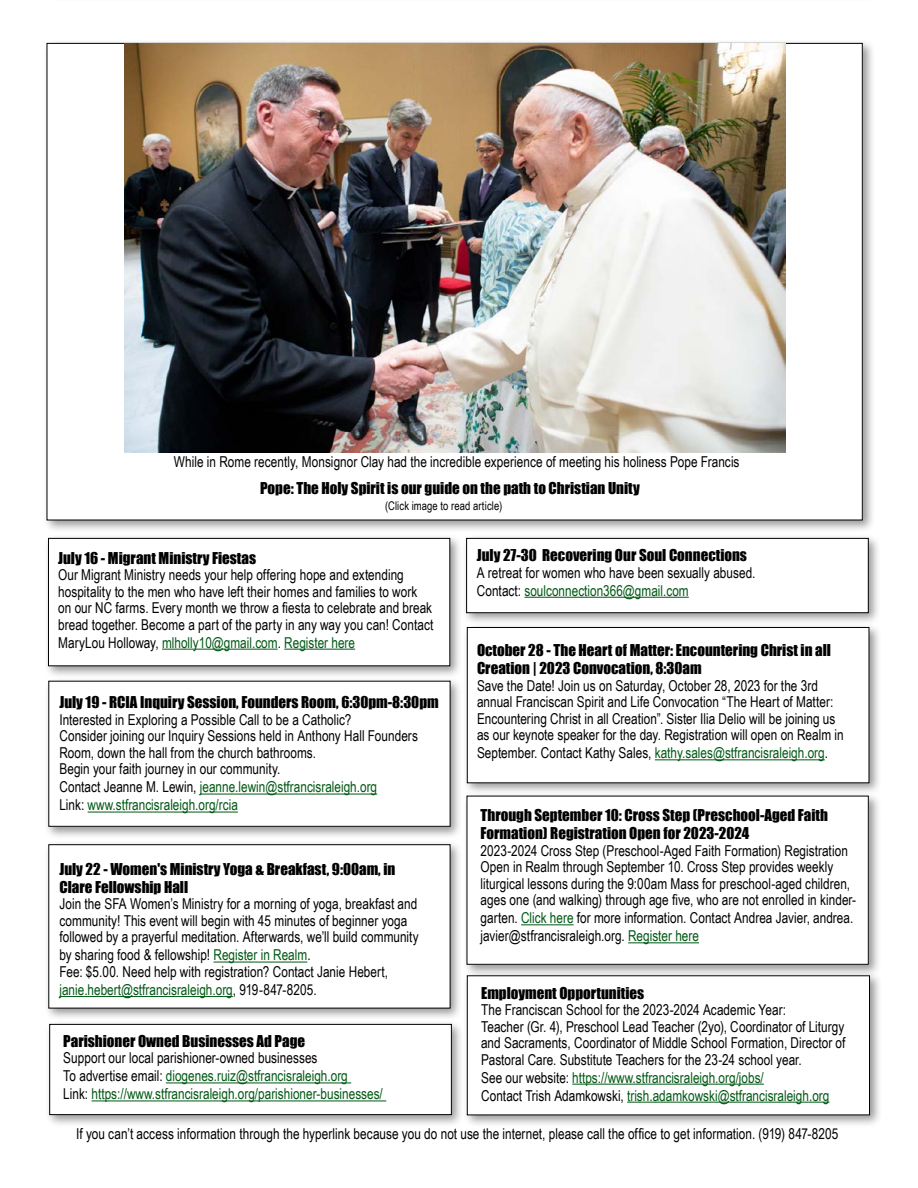
<style>
.page{position:relative;width:918px;height:1188px;background:#fff}
.page>*{position:absolute;margin:0;border:0;box-sizing:border-box;transform-origin:0 0}
.t1{font:15px/16.5px "Arial Narrow";letter-spacing:.005em;color:#000;scale:.96 1}
.t2{font:15px/18px "Arial Narrow";color:#005814;scale:.96 1}
.t3{font:15px/18px "Impact";color:#000}
.t4{font:12px "Arial Narrow";letter-spacing:.01em;color:#000;scale:.96 1}
.s1{color:#005814}
.s2{color:#000}
</style>
<div class="page">
<div style="left:462px;top:534px;width:419px;height:91px;background:#000;opacity:.41"></div>
<div style="left:467px;top:538px;width:401px;height:75px;background:#fff"></div>
<div style="left:466px;top:538px;width:402px;height:75px;border:1px solid #000"></div>
<div style="left:462px;top:791px;width:419px;height:186px;background:#000;opacity:.41"></div>
<div style="left:467px;top:796px;width:401px;height:168px;background:#fff"></div>
<div style="left:44px;top:677px;width:419px;height:162px;background:#000;opacity:.41"></div>
<div style="left:49px;top:681px;width:401px;height:145px;background:#fff"></div>
<div style="left:44px;top:840px;width:419px;height:181px;background:#000;opacity:.41"></div>
<div style="left:49px;top:845px;width:401px;height:163px;background:#fff"></div>
<div style="left:49px;top:844px;width:401px;height:164px;border:1px solid #000"></div>
<div style="left:44px;top:534px;width:418px;height:144px;background:#000;opacity:.41"></div>
<div style="left:48px;top:538px;width:402px;height:128px;background:#fff"></div>
<div style="left:48px;top:538px;width:402px;height:128px;border:1px solid #000"></div>
<div style="left:42px;top:39px;width:833px;height:494px;background:#000;opacity:.41"></div>
<div style="left:47px;top:43px;width:815px;height:477px;background:#fff"></div>
<div style="left:45px;top:1020px;width:419px;height:108px;background:#000;opacity:.41"></div>
<div style="left:50px;top:1024px;width:401px;height:91px;background:#fff"></div>
<div style="left:50px;top:1024px;width:402px;height:91px;border:1px solid #000"></div>
<div style="left:463px;top:623px;width:419px;height:172px;background:#000;opacity:.41"></div>
<div style="left:467px;top:627px;width:402px;height:156px;background:#fff"></div>
<div style="left:467px;top:627px;width:402px;height:156px;border:1px solid #000"></div>
<hr style="left:525px;top:597px;width:164px;height:1px;background:#005814">
<hr style="left:166px;top:1083px;width:185px;height:1px;background:#005814">
<hr style="left:92px;top:1101px;width:294px;height:1px;background:#005814">
<div style="left:463px;top:971px;width:420px;height:157px;background:#000;opacity:.41"></div>
<div style="left:467px;top:976px;width:403px;height:139px;background:#fff"></div>
<hr style="left:572px;top:1084px;width:192px;height:1px;background:#005814">
<hr style="left:627px;top:1102px;width:202px;height:1px;background:#005814">
<hr style="left:200px;top:794px;width:177px;height:1px;background:#005814">
<hr style="left:88px;top:812px;width:150px;height:1px;background:#005814">
<hr style="left:655px;top:759px;width:170px;height:1px;background:#005814">
<hr style="left:162px;top:649px;width:116px;height:1px;background:#005814">
<hr style="left:284px;top:649px;width:71px;height:1px;background:#005814">
<img style="left:125px;top:43px;width:660px;height:410px">
<hr style="left:521px;top:924px;width:53px;height:1px;background:#005814">
<hr style="left:628px;top:942px;width:71px;height:1px;background:#005814">
<hr style="left:214px;top:962px;width:93px;height:1px;background:#005814">
<hr style="left:59px;top:996px;width:174px;height:1px;background:#005814">
<p class="t1" style="left:174px;top:453px;width:591px">While in Rome recently, Monsignor Clay had the incredible experience of meeting his holiness Pope Francis</p>
<p class="t3" style="left:260px;top:479px;width:381px">Pope: The Holy Spirit is our guide on the path to Christian Unity</p>
<p class="t4" style="left:385px;top:497px;width:124px">(Click image to read article)</p>
<p class="t3" style="left:477px;top:546px;width:272px">July 27-30 Recovering Our Soul Connections</p>
<p class="t1" style="left:477px;top:563px;width:292px;line-height:18px">A retreat for women who have been sexually abused.<br>Contact: <span class="s1">soulconnection366@gmail.com</span></p>
<p class="t3" style="left:58px;top:548px;width:199px">July 16 - Migrant Ministry Fiestas</p>
<p class="t1" style="left:58px;top:566px;width:392px">Our Migrant Ministry needs your help offering hope and extending hospitality to the men who have left their homes and families to work on our NC farms. Every month we throw a fiesta to celebrate and break bread together. Become a part of the party in any way you can! Contact</p>
<p class="t2" style="left:58px;top:633px;width:311px"><span class="s2">MaryLou Holloway,</span> mlholly10@gmail.com<span class="s2">.</span> Register here</p>
<p class="t3" style="left:477px;top:641px;width:356px">October 28 - The Heart of Matter: Encountering Christ in all<br>Creation | 2023 Convocation, 8:30am</p>
<p class="t1" style="left:477px;top:677px;width:384px">Save the Date! Join us on Saturday, October 28, 2023 for the 3rd annual Franciscan Spirit and Life Convocation “The Heart of Matter:<br>Encountering Christ in all Creation”. Sister Ilia Delio will be joining us as our keynote speaker for the day. Registration will open on Realm in</p>
<p class="t2" style="left:477px;top:743px;width:367px"><span class="s2">September. Contact Kathy Sales,</span> kathy.sales@stfrancisraleigh.org<span class="s2">.</span></p>
<p class="t3" style="left:59px;top:693px;width:381px">July 19 - RCIA Inquiry Session, Founders Room, 6:30pm-8:30pm</p>
<p class="t1" style="left:59px;top:711px;width:375px">Interested in Exploring a Possible Call to be a Catholic?<br>Consider joining our Inquiry Sessions held in Anthony Hall Founders Room, down the hall from the church bathrooms.<br>Begin your faith journey in our community.</p>
<p class="t2" style="left:59px;top:778px;width:333px"><span class="s2">Contact Jeanne M. Lewin,</span> jeanne.lewin@stfrancisraleigh.org<br><span class="s2">Link:</span> www.stfrancisraleigh.org/rcia</p>
<p class="t3" style="left:481px;top:806px;width:349px">Through September 10: Cross Step (Preschool-Aged Faith<br>Formation) Registration Open for 2023-2024</p>
<p class="t1" style="left:481px;top:842px;width:393px">2023-2024 Cross Step (Preschool-Aged Faith Formation) Registration Open in Realm through September 10. Cross Step provides weekly liturgical lessons during the 9:00am Mass for preschool-aged children, ages one (and walking) through age five, who are not enrolled in kinder-</p>
<p class="t1" style="left:481px;top:908px;width:390px;line-height:18px">garten. <span class="s1">Click here</span> for more information. Contact Andrea Javier, andrea. javier@stfrancisraleigh.org. <span class="s1">Register here</span></p>
<p class="t3" style="left:59px;top:860px;width:337px">July 22 - Women's Ministry Yoga &amp; Breakfast, 9:00am, in<br>Clare Fellowship Hall</p>
<p class="t1" style="left:59px;top:895px;width:376px">Join the SFA Women’s Ministry for a morning of yoga, breakfast and community! This event will begin with 45 minutes of beginner yoga followed by a prayerful meditation. Afterwards, we’ll build community</p>
<p class="t1" style="left:59px;top:946px;width:344px">by sharing food &amp; fellowship! <span class="s1">Register in Realm</span>.<br>Fee: $5.00. Need help with registration? Contact Janie Hebert,</p>
<p class="t2" style="left:59px;top:980px;width:270px">janie.hebert@stfrancisraleigh.org<span class="s2">, 919-847-8205.</span></p>
<p class="t3" style="left:481px;top:983px;width:165px">Employment Opportunities</p>
<p class="t1" style="left:481px;top:1001px;width:381px">The Franciscan School for the 2023-2024 Academic Year:<br>Teacher (Gr. 4), Preschool Lead Teacher (2yo), Coordinator of Liturgy and Sacraments, Coordinator of Middle School Formation, Director of Pastoral Care. Substitute Teachers for the 23-24 school year.</p>
<p class="t2" style="left:481px;top:1068px;width:364px"><span class="s2">See our website:</span> https://www.stfrancisraleigh.org/jobs/<br><span class="s2">Contact Trish Adamkowski,</span> trish.adamkowski@stfrancisraleigh.org</p>
<p class="t3" style="left:63px;top:1032px;width:243px">Parishioner Owned Businesses Ad Page</p>
<p class="t2" style="left:63px;top:1049px;width:334px"><span class="s2">Support our local parishioner-owned businesses<br>To advertise email:</span> diogenes.ruiz@stfrancisraleigh.org<br><span class="s2">Link:</span> https://www.stfrancisraleigh.org/parishioner-businesses/</p>
<p class="t1" style="left:76px;top:1125px;width:796px">If you can’t access information through the hyperlink because you do not use the internet, please call the office to get information. (919) 847-8205</p>
</div>
